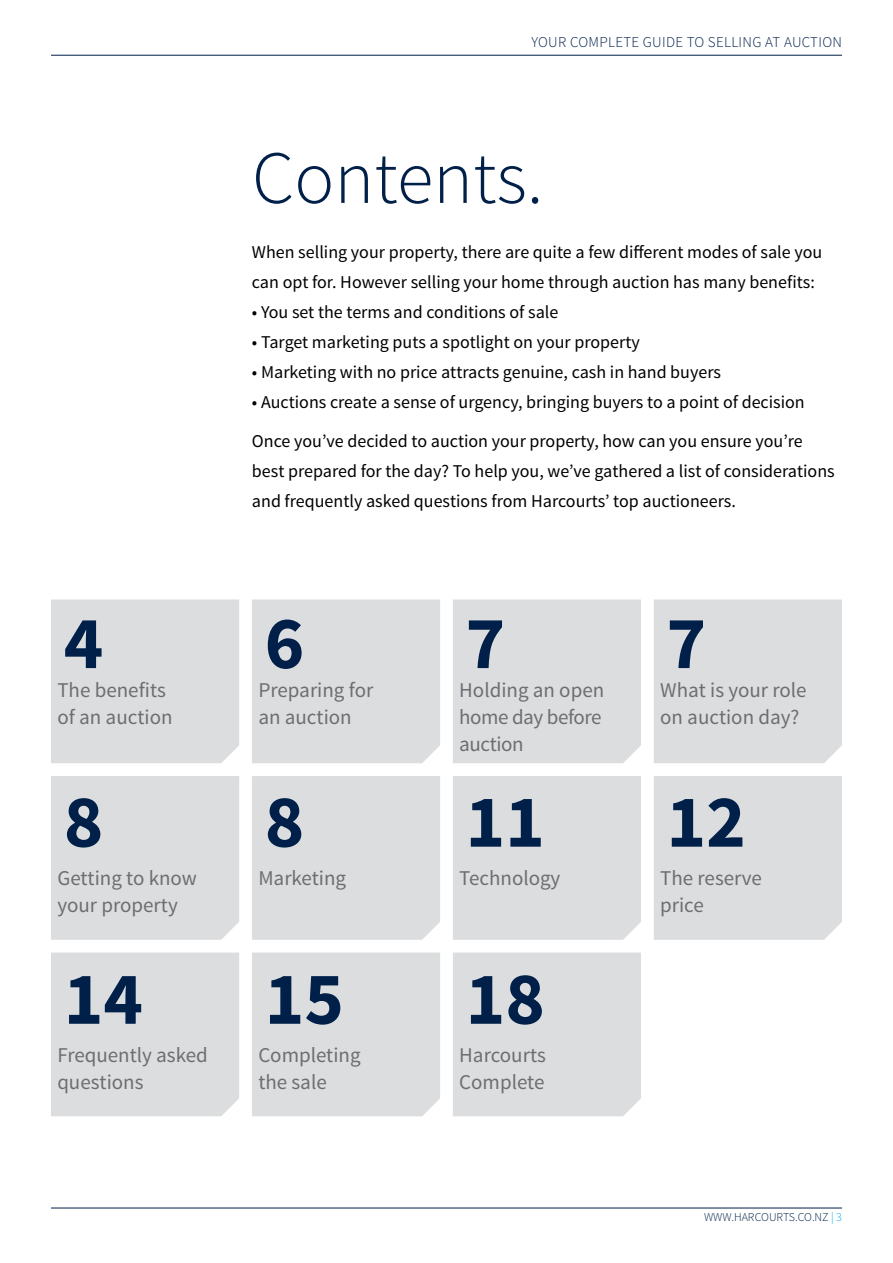
<style>
.page{position:relative;width:893px;height:1263px;background:#fff}
.page>*{position:absolute;margin:0;border:0;box-sizing:border-box;transform-origin:0 0}
.t1{font:700 75px "Source Sans Pro";color:#001f49}
.t2{font:300 75px "Source Sans Pro";color:#001f49}
.t3{font:21px/27px "Source Sans Pro";color:#6d6e71}
.t4{font:21px/27px "Source Sans Pro";letter-spacing:-.02em;color:#6d6e71}
.t5{font:18px/30px "Source Sans Pro";color:#000}
.t6{font:300 15px "Source Sans Pro";letter-spacing:.02em;color:#001f49}
.t7{font:300 12px "Source Sans Pro";color:#001f49}
.s1{color:#00aeef}
</style>
<div class="page">
<hr style="left:51px;top:55px;width:791px;height:1px;background:#001f49">
<hr style="left:51px;top:1208px;width:791px;height:1px;background:#001f49">
<div style="left:252px;top:599px;width:188px;height:164px;background:#dcddde"></div>
<div style="left:51px;top:599px;width:188px;height:164px;background:#dcddde"></div>
<div style="left:453px;top:599px;width:188px;height:164px;background:#dcddde"></div>
<div style="left:654px;top:599px;width:188px;height:164px;background:#dcddde"></div>
<div style="left:252px;top:776px;width:188px;height:164px;background:#dcddde"></div>
<div style="left:51px;top:776px;width:188px;height:164px;background:#dcddde"></div>
<div style="left:453px;top:776px;width:188px;height:164px;background:#dcddde"></div>
<div style="left:654px;top:776px;width:188px;height:164px;background:#dcddde"></div>
<div style="left:51px;top:952px;width:188px;height:164px;background:#dcddde"></div>
<div style="left:252px;top:952px;width:188px;height:164px;background:#dcddde"></div>
<div style="left:453px;top:952px;width:188px;height:164px;background:#dcddde"></div>
<p class="t6" style="left:531px;top:32px;width:312px">YOUR COMPLETE GUIDE TO SELLING AT AUCTION</p>
<h1 class="t2" style="left:252px;top:132px;width:293px">Contents.</h1>
<p class="t5" style="left:252px;top:238px;width:572px">When selling your property, there are quite a few different modes of sale you can opt for. However selling your home through auction has many benefits:</p>
<p class="t5" style="left:252px;top:298px;width:308px">• You set the terms and conditions of sale</p>
<p class="t5" style="left:252px;top:328px;width:389px">• Target marketing puts a spotlight on your property</p>
<p class="t5" style="left:252px;top:358px;width:470px">• Marketing with no price attracts genuine, cash in hand buyers</p>
<p class="t5" style="left:252px;top:383px;width:554px;line-height:38.5px">• Auctions create a sense of urgency, bringing buyers to a point of decision<br>Once you’ve decided to auction your property, how can you ensure you’re</p>
<p class="t5" style="left:252px;top:456px;width:584px">best prepared for the day? To help you, we’ve gathered a list of considerations and frequently asked questions from Harcourts’ top auctioneers.</p>
<h1 class="t1" style="left:64px;top:595px;width:41px">4</h1>
<h1 class="t1" style="left:265px;top:595px;width:41px">6</h1>
<h1 class="t1" style="left:466px;top:595px;width:41px">7</h1>
<h1 class="t1" style="left:666px;top:595px;width:41px">7</h1>
<p class="t3" style="left:57px;top:677px;width:117px">The benefits of an auction</p>
<p class="t3" style="left:258px;top:677px;width:117px">Preparing for an auction</p>
<p class="t4" style="left:459px;top:677px;width:146px">Holding an open home day before auction</p>
<p class="t3" style="left:660px;top:677px;width:148px">What is your role on auction day?</p>
<h1 class="t1" style="left:64px;top:774px;width:41px">8</h1>
<h1 class="t1" style="left:265px;top:774px;width:41px">8</h1>
<h1 class="t1" style="left:466px;top:774px;width:81px">11</h1>
<h1 class="t1" style="left:666px;top:774px;width:81px">12</h1>
<p class="t3" style="left:57px;top:865px;width:141px">Getting to know your property</p>
<p class="t3" style="left:258px;top:865px;width:89px">Marketing</p>
<p class="t3" style="left:459px;top:865px;width:103px">Technology</p>
<p class="t3" style="left:660px;top:865px;width:103px">The reserve price</p>
<h1 class="t1" style="left:64px;top:951px;width:81px">14</h1>
<h1 class="t1" style="left:265px;top:951px;width:81px">15</h1>
<h1 class="t1" style="left:466px;top:951px;width:81px">18</h1>
<p class="t3" style="left:57px;top:1042px;width:152px">Frequently asked questions</p>
<p class="t3" style="left:258px;top:1042px;width:104px">Completing the sale</p>
<p class="t3" style="left:459px;top:1042px;width:88px">Harcourts<br>Complete</p>
<p class="t7" style="left:704px;top:1210px;width:139px">WWW.HARCOURTS.CO.NZ <span class="s1">| 3</span></p>
</div>
